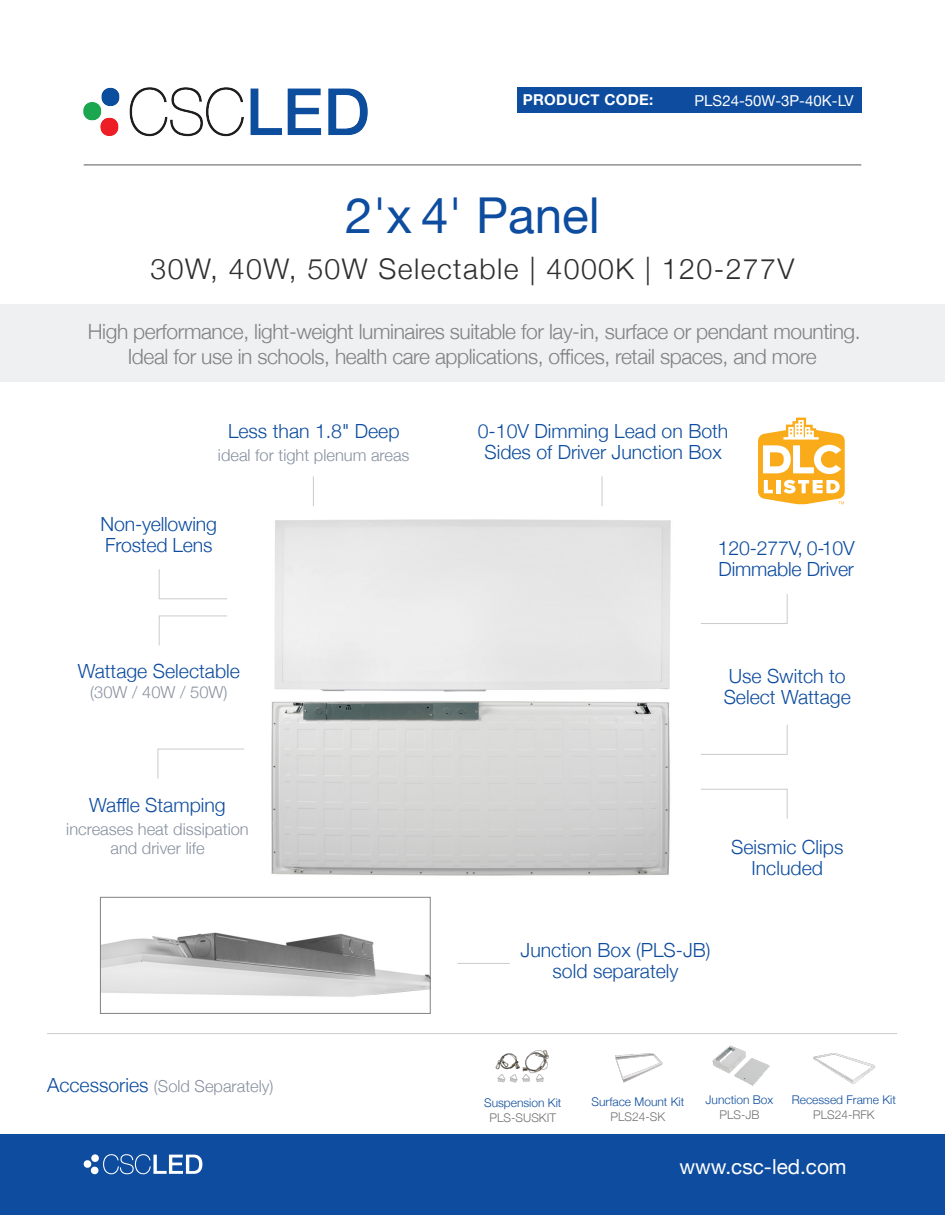
<style>
.page{position:relative;width:945px;height:1215px;background:#fff}
.page>*{position:absolute;margin:0;border:0;box-sizing:border-box;transform-origin:0 0}
.t1{font:49.5px "Helvetica Neue";color:#0d4c9f}
.t2{font:300 28.5px "Helvetica Neue";letter-spacing:.05em;color:#2e2f2e}
.t3{font:300 21px "Helvetica Neue";letter-spacing:-.02em;color:#818183}
.t4{font:20.7px "Helvetica Neue";color:#fff}
.t5{font:300 19.5px/21px "Helvetica Neue";color:#0d4c9f}
.t6{font:300 16.5px/19.5px "Helvetica Neue";color:#8891a0;text-align:center}
.t7{font:15px "Helvetica Neue";color:#fff}
.t8{font:700 15px "Helvetica Neue";letter-spacing:.02em;color:#fff}
.t9{font:300 12px "Helvetica Neue";color:#0d4d9d}
.t10{font:300 12px "Helvetica Neue";color:#717271}
.s1{font-weight:300}
.s2{font-size:19.5px;color:#0d4c9f}
</style>
<div class="page">
<img style="left:234px;top:701px;width:436px;height:196px">
<img style="left:102px;top:932px;width:327px;height:65px">
<div style="left:100px;top:897px;width:331px;height:117px;border:1px solid #818183"></div>
<div style="left:0;top:1134px;width:945px;height:81px;background:#0d4c9f"></div>
<svg style="left:103px;top:1154px;width:99px;height:20px"></svg>
<div style="left:91px;top:1154px;width:8px;height:8px;background:#fff;border-radius:4px"></div>
<div style="left:91px;top:1167px;width:7px;height:7px;background:#fff;border-radius:4px"></div>
<div style="left:84px;top:1160px;width:7px;height:8px;background:#fff;border-radius:4px"></div>
<img style="left:83px;top:87px;width:285px;height:50px">
<div style="left:517px;top:87px;width:344px;height:26px;background:#0d4c9f"></div>
<hr style="left:84px;top:164px;width:777px;height:2px;background:#818183">
<div style="left:0;top:304px;width:944px;height:77px;background:#eff0f2"></div>
<hr style="left:47px;top:1033px;width:850px;height:1px;background:#cdcacb">
<svg style="left:158px;top:569px;width:69px;height:31px"></svg>
<hr style="left:313px;top:476px;width:1px;height:30px;background:#cdcacb">
<hr style="left:602px;top:476px;width:1px;height:30px;background:#cdcacb">
<img style="left:712px;top:1045px;width:58px;height:41px">
<img style="left:495px;top:1050px;width:54px;height:33px">
<img style="left:615px;top:1053px;width:48px;height:30px">
<img style="left:813px;top:1053px;width:63px;height:31px">
<svg style="left:158px;top:615px;width:69px;height:31px"></svg>
<svg style="left:700px;top:594px;width:88px;height:30px"></svg>
<svg style="left:701px;top:725px;width:87px;height:30px"></svg>
<svg style="left:701px;top:788px;width:87px;height:31px"></svg>
<svg style="left:157px;top:748px;width:88px;height:31px"></svg>
<hr style="left:458px;top:963px;width:52px;height:1px;background:#cdcacb">
<svg style="left:758px;top:418px;width:87px;height:86px"></svg>
<p class="t8" style="left:523px;top:88px;width:132px">PRODUCT CODE:</p>
<p class="t7" style="left:695px;top:90px;width:161px">PLS24-50W-3P-40K-LV</p>
<p class="t1" style="left:345px;top:180px;width:256px">2<span class="s1">'</span>x 4<span class="s1">'</span> Panel</p>
<p class="t2" style="left:151px;top:246px;width:645px">30W, 40W, 50W Selectable | 4000K | 120-277V</p>
<p class="t3" style="left:88px;top:314px;width:774px">High performance, light-weight luminaires suitable for lay-in, surface or pendant mounting.</p>
<p class="t3" style="left:128px;top:340px;width:691px">Ideal for use in schools, health care applications, offices, retail spaces, and more</p>
<p class="t5" style="left:228px;top:420px;width:173px">Less than 1.8" Deep</p>
<p class="t6" style="left:218px;top:444px;width:193px">ideal for tight plenum areas</p>
<p class="t5" style="left:101px;top:512px;width:118px">Non-yellowing<br>Frosted Lens</p>
<p class="t5" style="left:78px;top:659px;width:164px">Wattage Selectable</p>
<p class="t6" style="left:90px;top:681px;width:139px">(30W / 40W / 50W)</p>
<p class="t5" style="left:89px;top:793px;width:138px">Waffle Stamping</p>
<p class="t6" style="left:66px;top:818px;width:184px">increases heat dissipation and driver life</p>
<p class="t6" style="left:47px;top:1076px;width:228px"><span class="s2">Accessories</span> (Sold Separately)</p>
<p class="t5" style="left:478px;top:420px;width:252px;text-align:center">0-10V Dimming Lead on Both<br>Sides of Driver Junction Box</p>
<p class="t5" style="left:718px;top:536px;width:138px">120-277V, 0-10V<br>Dimmable Driver</p>
<p class="t5" style="left:724px;top:664px;width:129px">Use Switch to<br>Select Wattage</p>
<p class="t5" style="left:731px;top:835px;width:114px">Seismic Clips</p>
<p class="t5" style="left:752px;top:856px;width:73px">Included</p>
<p class="t5" style="left:521px;top:938px;width:191px;text-align:center">Junction Box (PLS-JB) sold separately</p>
<p class="t9" style="left:484px;top:1093px;width:79px">Suspension Kit</p>
<p class="t10" style="left:490px;top:1108px;width:68px">PLS-SUSKIT</p>
<p class="t9" style="left:592px;top:1092px;width:94px">Surface Mount Kit</p>
<p class="t10" style="left:611px;top:1107px;width:56px">PLS24-SK</p>
<p class="t9" style="left:706px;top:1090px;width:69px">Junction Box</p>
<p class="t10" style="left:719px;top:1105px;width:42px">PLS-JB</p>
<p class="t9" style="left:792px;top:1090px;width:106px">Recessed Frame Kit</p>
<p class="t10" style="left:813px;top:1105px;width:63px">PLS24-RFK</p>
<p class="t4" style="left:680px;top:1152px;width:169px">www.csc-led.com</p>
</div>
